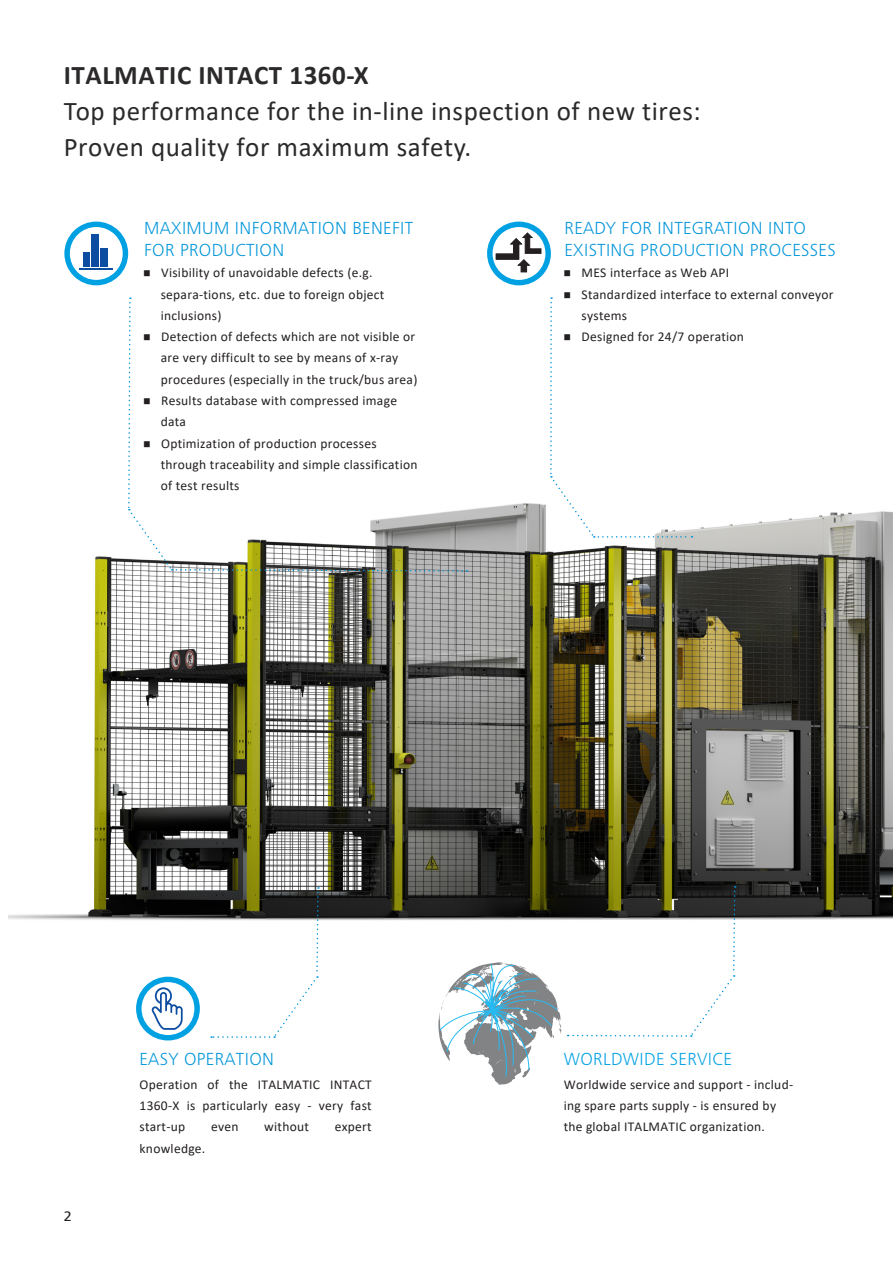
<style>
.page{position:relative;width:893px;height:1263px;background:#fff}
.page>*{position:absolute;margin:0;border:0;box-sizing:border-box;transform-origin:0 0}
.head_18_bd{font:27px/36px "Calibri";letter-spacing:.02em;color:#2b292a}
.copy_8_lt{font:300 18px/21.3px "ZEISS Frutiger Next W1 G";letter-spacing:.02em;color:#0095d9}
.copy_8_lt-2{font:300 18px "ZEISS Frutiger Next W1 G";letter-spacing:.02em;color:#00a1e3}
.t1{font:500 14.25px "ZEISS Frutiger Next W1 G";color:#231f20}
.copy_8_lt-3{font:13.5px/21.3px "Calibri";letter-spacing:.02em;color:#231f20}
.s1{font-weight:700}
.s2{font-family:"ZEISS Frutiger Next W1 G";font-weight:300}
</style>
<div class="page">
<img style="left:9px;top:503px;width:884px;height:474px">
<svg style="left:550px;top:297px;width:142px;height:241px"></svg>
<svg style="left:127px;top:297px;width:340px;height:275px"></svg>
<svg style="left:487px;top:222px;width:64px;height:63px"></svg>
<svg style="left:64px;top:222px;width:64px;height:63px"></svg>
<hr style="left:79px;top:268px;width:34px;height:2px;background:#0d4da1">
<div style="left:83px;top:252px;width:7px;height:15px;background:#0d4da1"></div>
<div style="left:91px;top:234px;width:8px;height:33px;background:#0d4da1"></div>
<div style="left:100px;top:249px;width:8px;height:18px;background:#0d4da1"></div>
<svg style="left:136px;top:977px;width:64px;height:63px"></svg>
<svg style="left:211px;top:887px;width:108px;height:151px"></svg>
<svg style="left:568px;top:886px;width:168px;height:151px"></svg>
<svg style="left:438px;top:962px;width:123px;height:123px"></svg>
<p class="head_18_bd" style="left:64px;top:56px;width:638px"><span class="s1">ITALMATIC INTACT 1360-X<br></span>Top performance for the in-line inspection of new tires:<br>Proven quality for maximum safety.</p>
<p class="copy_8_lt" style="left:144px;top:217px;width:271px">MAXIMUM INFORMATION BENEFIT</p>
<p class="copy_8_lt" style="left:144px;top:238px;width:142px">FOR PRODUCTION</p>
<p class="copy_8_lt-3" style="left:161px;top:262px;width:225px;text-indent:-17px"><span class="s2">•</span> Visibility of unavoidable defects (e.g. separa-tions, etc. due to foreign object inclusions)</p>
<p class="copy_8_lt-3" style="left:161px;top:326px;width:258px;text-indent:-17px"><span class="s2">•</span> Detection of defects which are not visible or are very difficult to see by means of x-ray procedures (especially in the truck/bus area)</p>
<p class="copy_8_lt-3" style="left:161px;top:390px;width:238px;text-indent:-17px"><span class="s2">•</span> Results database with compressed image data</p>
<p class="copy_8_lt-3" style="left:161px;top:432px;width:258px;text-indent:-17px"><span class="s2">•</span> Optimization of production processes through traceability and simple classification of test results</p>
<p class="copy_8_lt" style="left:565px;top:217px;width:273px">READY FOR INTEGRATION INTO<br>EXISTING PRODUCTION PROCESSES</p>
<p class="copy_8_lt-3" style="left:565px;top:262px;width:166px"><span class="s2">•</span> MES interface as Web API</p>
<p class="copy_8_lt-3" style="left:582px;top:283px;width:254px;text-indent:-17px"><span class="s2">•</span> Standardized interface to external conveyor systems</p>
<p class="copy_8_lt-3" style="left:565px;top:326px;width:181px"><span class="s2">•</span> Designed for 24/7 operation</p>
<p class="t1" style="left:64px;top:1207px;width:10px">2</p>
<p class="copy_8_lt" style="left:140px;top:1047px;width:136px">EASY OPERATION</p>
<p class="copy_8_lt-3" style="left:140px;top:1073px;width:234px;text-align:justify">Operation of the ITALMATIC INTACT 1360-X is particularly easy - very fast start-up</p>
<p class="copy_8_lt-3" style="left:211px;top:1116px;width:29px">even</p>
<p class="copy_8_lt-3" style="left:264px;top:1116px;width:46px">without</p>
<p class="copy_8_lt-3" style="left:335px;top:1116px;width:38px">expert</p>
<p class="copy_8_lt-3" style="left:140px;top:1137px;width:67px">knowledge.</p>
<p class="copy_8_lt-2" style="left:564px;top:1046px;width:170px">WORLDWIDE SERVICE</p>
<p class="copy_8_lt-3" style="left:564px;top:1073px;width:231px">Worldwide service and support - includ&shy;ing spare parts supply - is ensured by the global ITALMATIC organization.</p>
</div>
